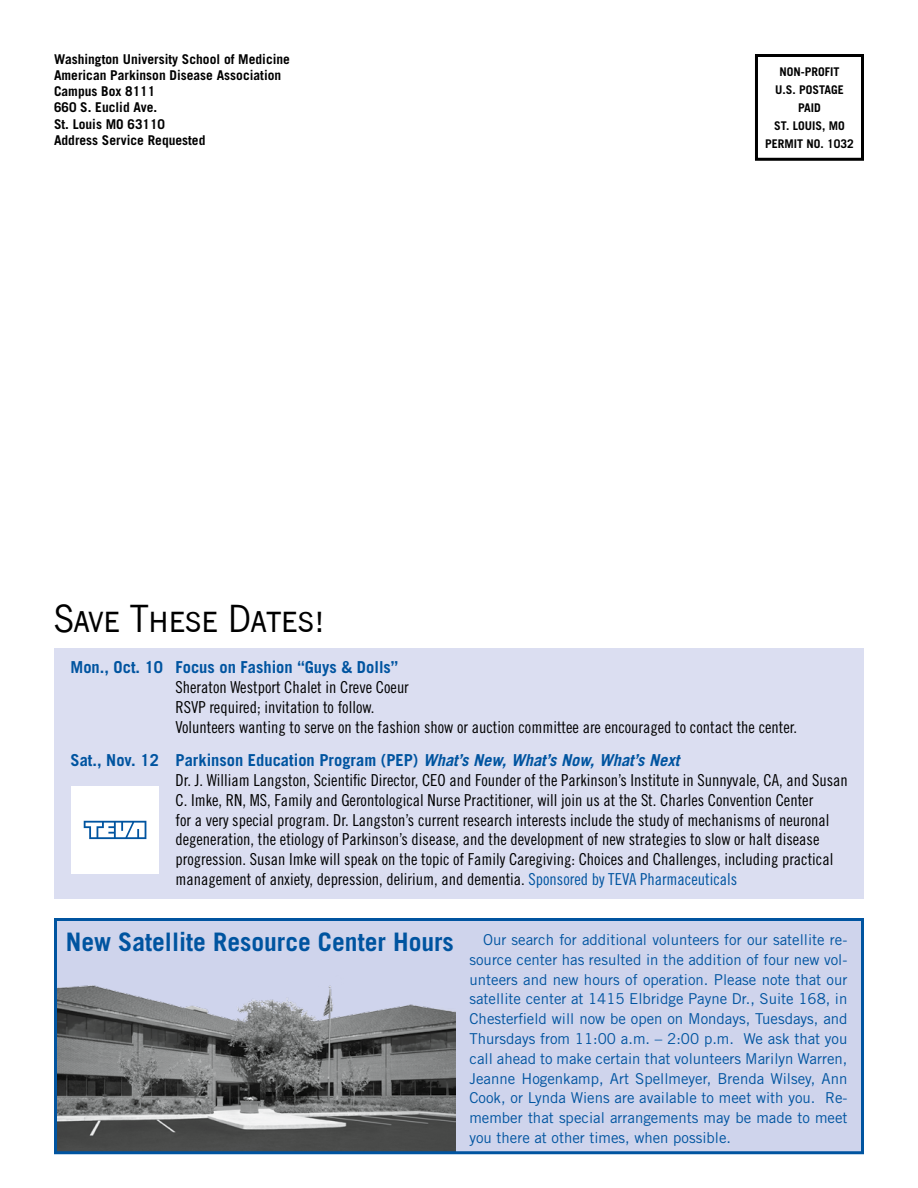
<style>
.page{position:relative;width:918px;height:1188px;background:#fff}
.page>*{position:absolute;margin:0;border:0;box-sizing:border-box;transform-origin:0 0}
.t1{font:40.5px "News Got SCT";color:#000}
.t2{font:700 25.5px "Trade Gothic LT Std";color:#0054a0}
.t3{font:16.5px/19.8px "Trade Gothic LT Std Cn 18";color:#000}
.t4{font:700 16.5px "Trade Gothic LT Std";color:#0054a0}
.t5{font:15px/19.8px "Trade Gothic LT Std";color:#0054a0;text-align:justify}
.t6{font:700 13.5px/16.2px "Trade Gothic LT Std";color:#000}
.t7{font:700 12px/18px "Trade Gothic LT Std";color:#000;text-align:center}
.s1{font-style:italic}
.s2{color:#0054a0}
</style>
<div class="page">
<div style="left:755px;top:54px;width:109px;height:107px;border:3px solid #000"></div>
<div style="left:56px;top:920px;width:806px;height:233px;background:#cfd4ec"></div>
<img style="left:58px;top:985px;width:397px;height:165px">
<div style="left:54px;top:918px;width:810px;height:236px;border:3px solid #0054a0"></div>
<div style="left:54px;top:648px;width:810px;height:251px;background:#dbdef1"></div>
<div style="left:71px;top:786px;width:88px;height:88px;background:#fff"></div>
<svg style="left:84px;top:821px;width:62px;height:18px"></svg>
<p class="t6" style="left:54px;top:51px;width:238px">Washington University School of Medicine<br>American Parkinson Disease Association<br>Campus Box 8111<br>660 S. Euclid Ave.<br>St. Louis MO 63110<br>Address Service Requested</p>
<p class="t7" style="left:765px;top:62px;width:90px">NON-PROFIT<br>U.S. POSTAGE<br>PAID<br>ST. LOUIS, MO<br>PERMIT NO. 1032</p>
<h1 class="t1" style="left:54px;top:596px;width:272px">Save These Dates!</h1>
<p class="t4" style="left:70px;top:657px;width:329px">Mon., Oct. 10 Focus on Fashion “Guys &amp; Dolls”</p>
<p class="t3" style="left:176px;top:677px;width:623px">Sheraton Westport Chalet in Creve Coeur<br>RSVP required; invitation to follow.<br>Volunteers wanting to serve on the fashion show or auction committee are encouraged to contact the center.</p>
<p class="t4" style="left:70px;top:750px;width:610px">Sat., Nov. 12 Parkinson Education Program (PEP) <span class="s1">What’s New, What’s Now, What’s Next</span></p>
<p class="t3" style="left:176px;top:770px;width:674px">Dr. J. William Langston, Scientific Director, CEO and Founder of the Parkinson’s Institute in Sunnyvale, CA, and Susan C. Imke, RN, MS, Family and Gerontological Nurse Practitioner, will join us at the St. Charles Convention Center<br>for a very special program. Dr. Langston’s current research interests include the study of mechanisms of neuronal degeneration, the etiology of Parkinson’s disease, and the development of new strategies to slow or halt disease</p>
<p class="t3" style="left:176px;top:869px;width:563px">management of anxiety, depression, delirium, and dementia. <span class="s2">Sponsored by TEVA Pharmaceuticals</span></p>
<p class="t3" style="left:176px;top:849px;width:659px">progression. Susan Imke will speak on the topic of Family Caregiving: Choices and Challenges, including practical</p>
<h2 class="t2" style="left:66px;top:926px;width:390px">New Satellite Resource Center Hours</h2>
<p class="t5" style="left:470px;top:930px;width:380px;text-indent:14px">Our search for additional volunteers for our satellite re&shy;source center has resulted in the addition of four new vol&shy;unteers and new hours of operation. Please note that our satellite center at 1415 Elbridge Payne Dr., Suite 168, in Chesterfield will now be open on Mondays, Tuesdays, and Thursdays from 11:00 a.m. – 2:00 p.m. We ask that you call ahead to make certain that volunteers Marilyn Warren, Jeanne Hogenkamp, Art Spellmeyer, Brenda Wilsey, Ann Cook, or Lynda Wiens are available to meet with you. Re&shy;member that special arrangements may be made to meet you there at other times, when possible.</p>
</div>
